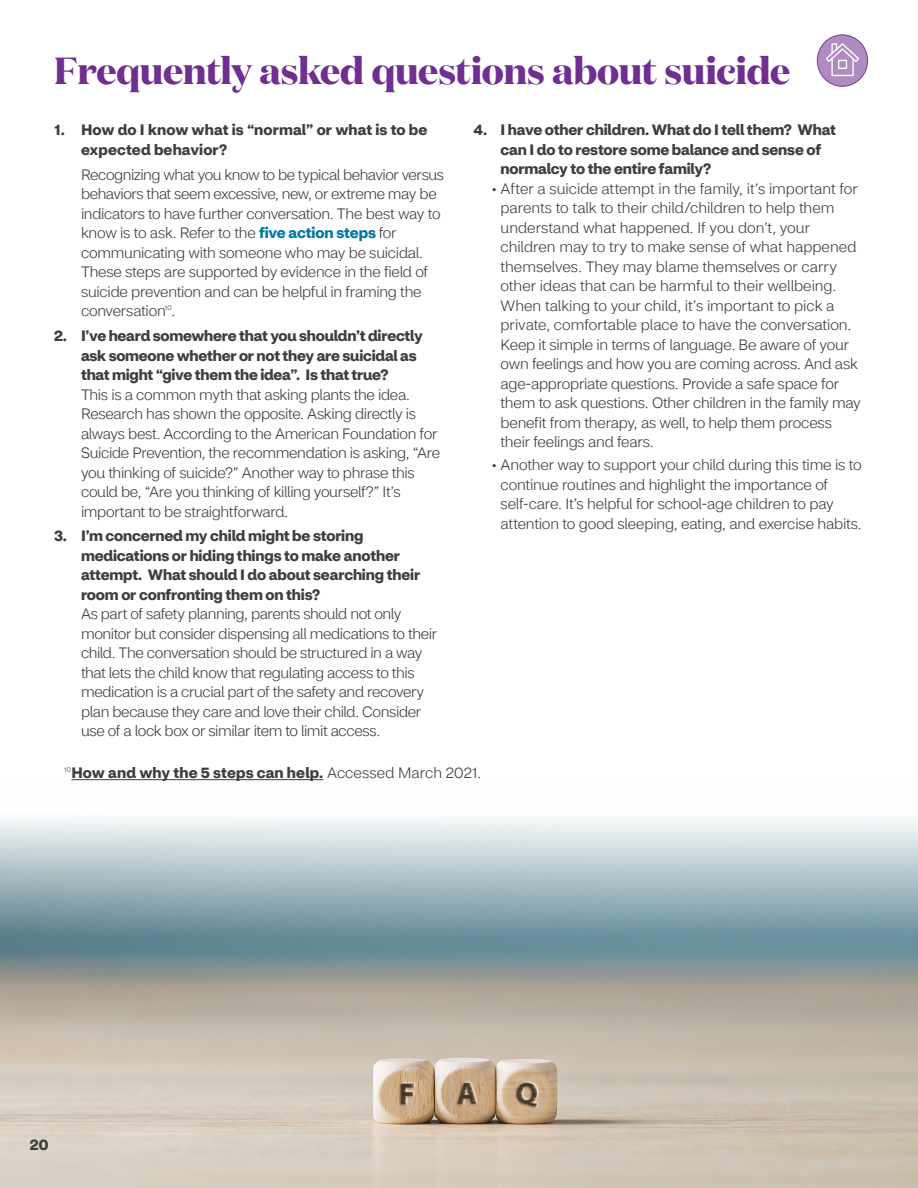
<style>
.page{position:relative;width:918px;height:1188px;background:#fff}
.page>*{position:absolute;margin:0;border:0;box-sizing:border-box;transform-origin:0 0}
.Page_Headline{font:700 37.5px "Domaine Display";letter-spacing:-.01em;color:#702d92}
.Body{font:300 15px/19.5px "CVS Health Sans";letter-spacing:-.025em;color:#3e3e3f}
.Bullet_List{font:300 15px/19.5px "CVS Health Sans";letter-spacing:-.01em;color:#3e3e3f}
.Body-2{font:700 15px/19.5px "CVS Health Sans";letter-spacing:-.01em;color:#3e3e3f}
.Body-3{font:700 15px "CVS Health Sans";letter-spacing:.01em;color:#3e3e3f}
.Body-4{font:300 6.75px "CVS Health Sans";color:#3e3e3f}
.s1{font-weight:700;color:#0079a2}
.s2{font-weight:300}
</style>
<div class="page">
<div style="left:817px;top:35px;width:51px;height:51px;background:#b08bc0;border-radius:50%"></div>
<div style="left:817px;top:34px;width:51px;height:53px;border:1px solid #743f99;border-radius:50%"></div>
<svg style="left:825px;top:42px;width:35px;height:35px"></svg>
<hr style="left:71px;top:779px;width:252px;height:1px;background:#3e3e3f">
<img style="left:0;top:820px;width:918px;height:368px">
<h2 class="Page_Headline" style="left:54px;top:43px;width:738px">Frequently asked questions about suicide</h2>
<p class="Body-2" style="left:81px;top:120px;width:348px;text-indent:-27px">1. How do I know what is “normal” or what is to be expected behavior?</p>
<p class="Body" style="left:81px;top:165px;width:365px">Recognizing what you know to be typical behavior versus behaviors that seem excessive, new, or extreme may be indicators to have further conversation. The best way to know is to ask. Refer to the <span class="s1">five action steps</span> for communicating with someone who may be suicidal.<br>These steps are supported by evidence in the field of suicide prevention and can be helpful in framing the conversation .</p>
<p class="Body-2" style="left:501px;top:120px;width:337px;text-indent:-27px">4. I have other children. What do I tell them? What can I do to restore some balance and sense of normalcy to the entire family?</p>
<p class="Bullet_List" style="left:501px;top:179px;width:362px;text-indent:-9px">• After a suicide attempt in the family, it’s important for parents to talk to their child/children to help them understand what happened. If you don’t, your children may to try to make sense of what happened themselves. They may blame themselves or carry other ideas that can be harmful to their wellbeing.<br>When talking to your child, it’s important to pick a private, comfortable place to have the conversation.<br>Keep it simple in terms of language. Be aware of your own feelings and how you are coming across. And ask age-appropriate questions. Provide a safe space for them to ask questions. Other children in the family may benefit from therapy, as well, to help them process their feelings and fears.</p>
<p class="Bullet_List" style="left:501px;top:455px;width:363px;text-indent:-9px">• Another way to support your child during this time is to continue routines and highlight the importance of self-care. It’s helpful for school-age children to pay attention to good sleeping, eating, and exercise habits.</p>
<p class="Body-4" style="left:165px;top:304px;width:8px">10</p>
<p class="Body-2" style="left:81px;top:326px;width:343px;text-indent:-27px">2. I’ve heard somewhere that you shouldn’t directly ask someone whether or not they are suicidal as that might “give them the idea”. Is that true?</p>
<p class="Body" style="left:81px;top:385px;width:361px">This is a common myth that asking plants the idea.<br>Research has shown the opposite. Asking directly is always best. According to the American Foundation for Suicide Prevention, the recommendation is asking, “Are you thinking of suicide?” Another way to phrase this could be, “Are you thinking of killing yourself?” It’s important to be straightforward.</p>
<p class="Body-2" style="left:81px;top:527px;width:341px;text-indent:-27px">3. I’m concerned my child might be storing medications or hiding things to make another attempt. What should I do about searching their room or confronting them on this?</p>
<p class="Body" style="left:81px;top:605px;width:358px">As part of safety planning, parents should not only monitor but consider dispensing all medications to their child. The conversation should be structured in a way that lets the child know that regulating access to this medication is a crucial part of the safety and recovery plan because they care and love their child. Consider use of a lock box or similar item to limit access.</p>
<p class="Body-4" style="left:64px;top:765px;width:8px">10</p>
<p class="Body-3" style="left:71px;top:763px;width:411px">How and why the 5 steps can help. <span class="s2">Accessed March 2021.</span></p>
<p class="Body-2" style="left:30px;top:1136px;width:20px">20</p>
</div>
